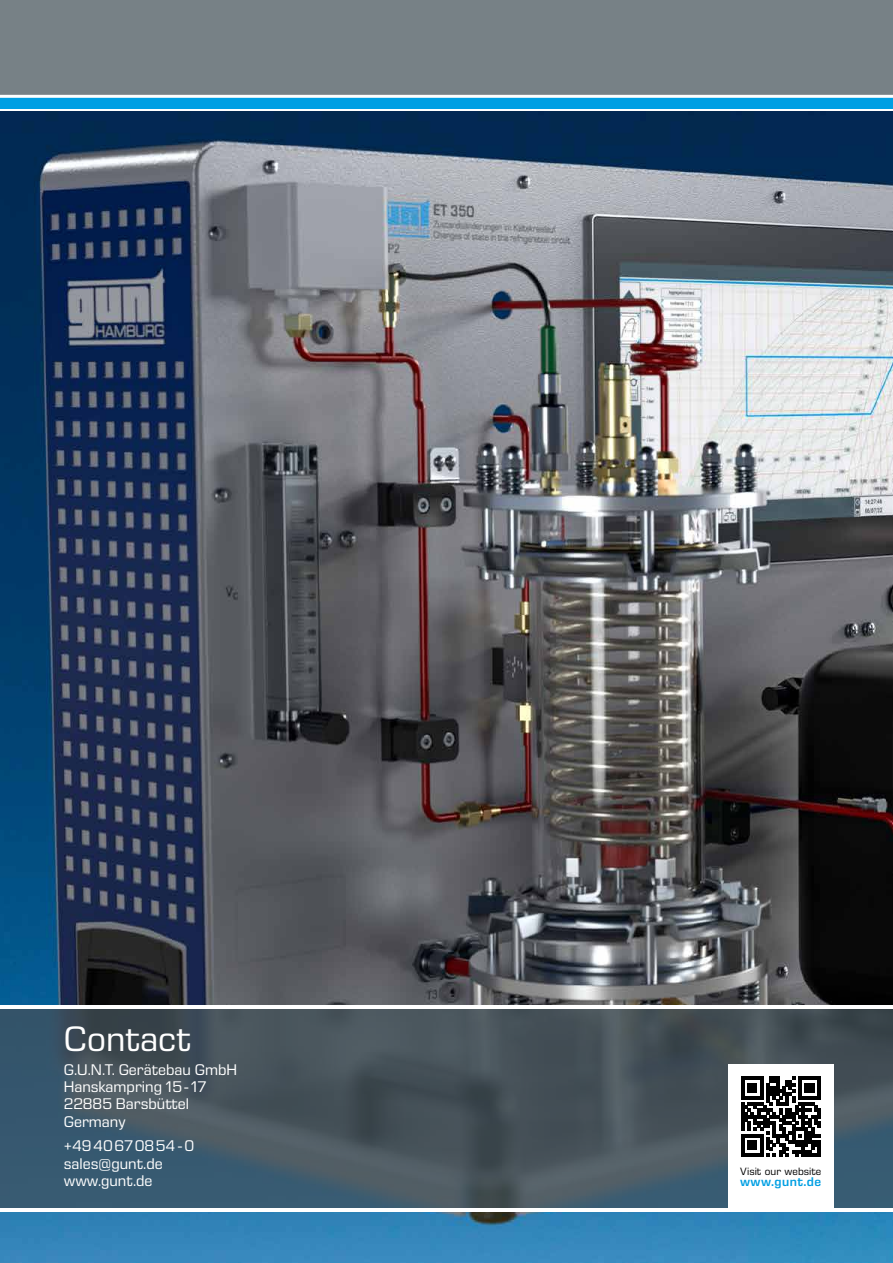
<style>
.page{position:relative;width:893px;height:1263px;background:#fff}
.page>*{position:absolute;margin:0;border:0;box-sizing:border-box;transform-origin:0 0}
.t1{font:36px "Eurostile Next LT Pro";color:#fff}
.t2{font:15.75px/17.2px "Eurostile Next LT Pro";color:#fff}
.t3{font:600 12.9px "Eurostile Next LT Pro";letter-spacing:.03em;color:#009fe3}
.t4{font:10.8px "Eurostile Next LT Pro";color:#000}
</style>
<div class="page">
<div style="left:0;top:0;width:893px;height:108px;background:#009fe3"></div>
<div style="left:0;top:0;width:893px;height:98px;background:#778186"></div>
<img style="left:0;top:112px;width:893px;height:1151px">
<img style="left:0;top:1009px;width:893px;height:200px">
<hr style="left:0;top:1006px;width:893px;height:3px;background:#fff">
<hr style="left:0;top:1209px;width:893px;height:3px;background:#fff">
<div style="left:728px;top:1064px;width:105px;height:146px;background:#fff"></div>
<svg style="left:741px;top:1077px;width:80px;height:79px"></svg>
<h1 class="t1" style="left:64px;top:1019px;width:129px">Contact</h1>
<p class="t2" style="left:64px;top:1061px;width:175px">G.U.N.T. Gerätebau GmbH<br>Hanskampring 15-17<br>22885 Barsbüttel<br>Germany</p>
<p class="t2" style="left:64px;top:1137px;width:132px">+4940670854-0 sales@gunt.de www.gunt.de</p>
<p class="t4" style="left:740px;top:1165px;width:83px">Visit our website</p>
<p class="t3" style="left:740px;top:1174px;width:83px">www.gunt.de</p>
</div>
